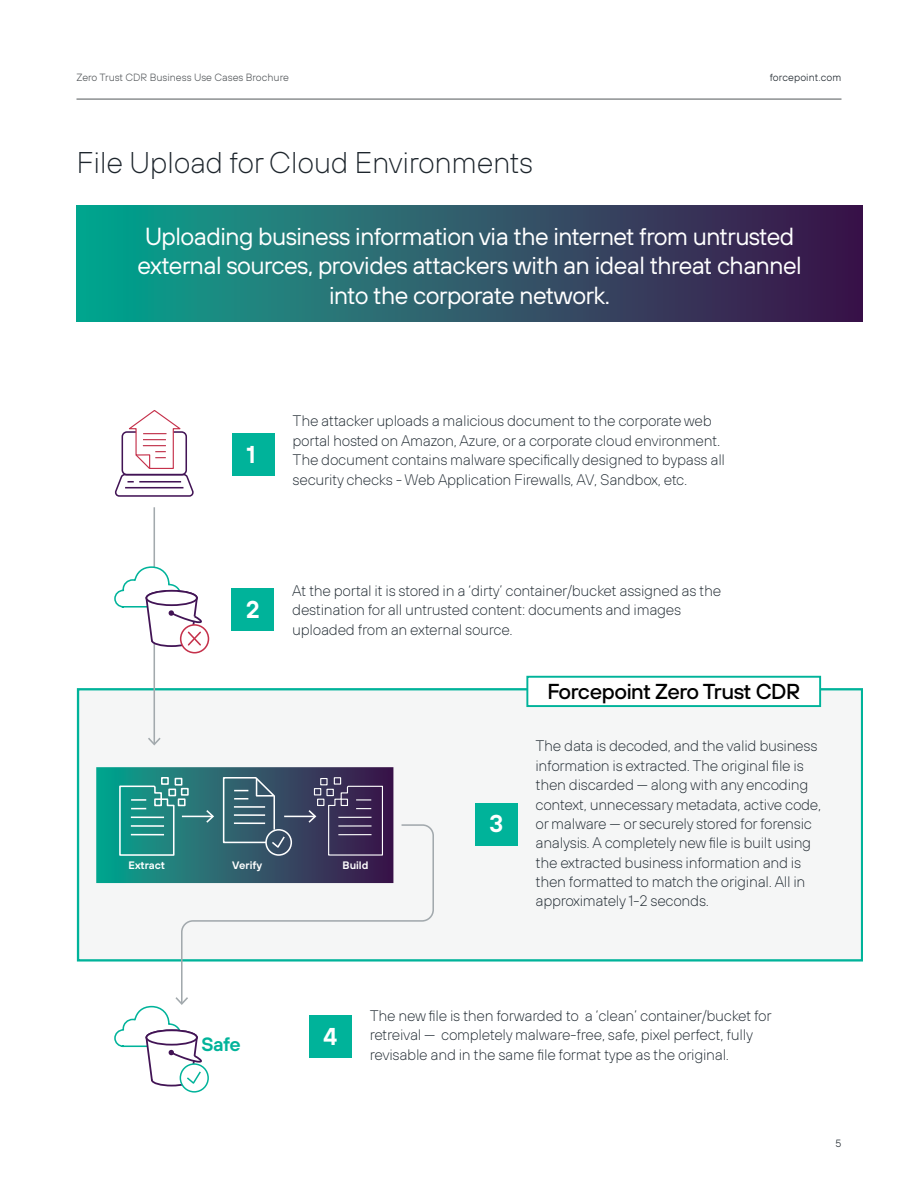
<style>
.page{position:relative;width:918px;height:1188px;background:#fff}
.page>*{position:absolute;margin:0;border:0;box-sizing:border-box;transform-origin:0 0}
.t1{font:200 30px "FP Sans";letter-spacing:-.015em;color:#1d252c}
.t2{font:24.75px/29.7px "FP Sans";letter-spacing:-.02em;color:#fff;text-align:center}
.t3{font:600 24.45px "FP Sans";color:#fff}
.t4{font:500 21.6px "FP Sans";letter-spacing:-.02em;color:#000}
.t5{font:600 19.2px "FP Sans";color:#00b39a}
.t6{font:200 15.3px/19.4px "FP Sans";letter-spacing:-.02em;color:#1b252d}
.t7{font:600 10.8px "FP Sans";color:#fff}
.t8{font:300 10.5px "FP Sans";color:#53575a}
.t9{font:300 10.5px "FP Sans";letter-spacing:.01em;color:#1d252c}
</style>
<div class="page">
<hr style="left:76px;top:99px;width:766px;height:1px;background:#53575a">
<svg style="left:76px;top:206px;width:787px;height:115px;background:#295c6b"></svg>
<div style="left:78px;top:689px;width:784px;height:271px;background:#f5f6f6"></div>
<div style="left:77px;top:688px;width:786px;height:274px;border:2px solid #00b39a"></div>
<svg style="left:96px;top:767px;width:297px;height:116px;background:#236e75"></svg>
<svg style="left:180px;top:824px;width:255px;height:173px"></svg>
<div style="left:309px;top:1016px;width:43px;height:42px;background:#00b39a"></div>
<hr style="left:154px;top:507px;width:1px;height:237px;background:#a2a9ad">
<svg style="left:148px;top:738px;width:13px;height:8px"></svg>
<div style="left:232px;top:434px;width:43px;height:42px;background:#00b39a"></div>
<svg style="left:114px;top:410px;width:80px;height:87px"></svg>
<div style="left:232px;top:589px;width:42px;height:42px;background:#00b39a"></div>
<hr style="left:182px;top:816px;width:30px;height:1px;background:#fff">
<svg style="left:206px;top:810px;width:8px;height:13px"></svg>
<hr style="left:284px;top:816px;width:31px;height:1px;background:#fff">
<svg style="left:309px;top:810px;width:7px;height:13px"></svg>
<svg style="left:118px;top:785px;width:57px;height:72px;background:#399e95"></svg>
<div style="left:178px;top:798px;width:8px;height:8px;border:2px solid #fff"></div>
<div style="left:168px;top:789px;width:8px;height:7px;border:2px solid #fff"></div>
<div style="left:175px;top:778px;width:7px;height:8px;border:2px solid #fff"></div>
<div style="left:161px;top:777px;width:8px;height:8px;border:2px solid #fff"></div>
<div style="left:181px;top:788px;width:8px;height:8px;border:2px solid #fff"></div>
<div style="left:265px;top:829px;width:27px;height:27px;border:2px solid #fff;border-radius:50%"></div>
<svg style="left:222px;top:776px;width:64px;height:73px;background:#4e6e7d"></svg>
<svg style="left:328px;top:785px;width:56px;height:71px;background:#4e3d64"></svg>
<div style="left:317px;top:799px;width:7px;height:7px;border:1px solid #fff"></div>
<div style="left:326px;top:789px;width:8px;height:7px;border:1px solid #fff"></div>
<div style="left:320px;top:778px;width:8px;height:7px;border:1px solid #fff"></div>
<div style="left:334px;top:777px;width:7px;height:8px;border:1px solid #fff"></div>
<div style="left:314px;top:788px;width:7px;height:7px;border:1px solid #fff"></div>
<div style="left:527px;top:677px;width:293px;height:29px;background:#fff"></div>
<div style="left:526px;top:676px;width:295px;height:31px;border:2px solid #00b39a"></div>
<svg style="left:180px;top:1064px;width:28px;height:28px"></svg>
<div style="left:180px;top:1063px;width:29px;height:30px;border:2px solid #00b39a;border-radius:50%"></div>
<svg style="left:114px;top:997px;width:88px;height:96px"></svg>
<div style="left:180px;top:624px;width:29px;height:30px;border:2px solid #c5314b;border-radius:50%"></div>
<svg style="left:114px;top:566px;width:88px;height:103px"></svg>
<div style="left:475px;top:803px;width:43px;height:42px;background:#00b39a"></div>
<p class="t8" style="left:76px;top:71px;width:214px">Zero Trust CDR Business Use Cases Brochure</p>
<p class="t9" style="left:770px;top:71px;width:73px">forcepoint.com</p>
<h1 class="t1" style="left:76px;top:144px;width:458px">File Upload for Cloud Environments</h1>
<h2 class="t2" style="left:138px;top:221px;width:666px">Uploading business information via the internet from untrusted external sources, provides attackers with an ideal threat channel into the corporate network.</h2>
<h3 class="t3" style="left:247px;top:438px;width:11px">1</h3>
<p class="t6" style="left:293px;top:411px;width:434px">The attacker uploads a malicious document to the corporate web portal hosted on Amazon, Azure, or a corporate cloud environment.<br>The document contains malware specifically designed to bypass all security checks - Web Application Firewalls, AV, Sandbox, etc.</p>
<h3 class="t3" style="left:246px;top:594px;width:15px">2</h3>
<p class="t6" style="left:292px;top:580px;width:431px">At the portal it is stored in a ‘dirty’ container/bucket assigned as the destination for all untrusted content: documents and images uploaded from an external source.</p>
<h3 class="t4" style="left:547px;top:678px;width:255px">Forcepoint Zero Trust CDR</h3>
<p class="t7" style="left:129px;top:858px;width:38px">Extract</p>
<p class="t7" style="left:232px;top:858px;width:32px">Verify</p>
<p class="t7" style="left:343px;top:858px;width:27px">Build</p>
<h3 class="t3" style="left:489px;top:807px;width:16px">3</h3>
<p class="t6" style="left:536px;top:736px;width:287px">The data is decoded, and the valid business information is extracted. The original file is then discarded — along with any encoding context, unnecessary metadata, active code, or malware — or securely stored for forensic analysis. A completely new file is built using the extracted business information and is then formatted to match the original. All in approximately 1-2 seconds.</p>
<p class="t5" style="left:202px;top:1032px;width:41px">Safe</p>
<h3 class="t3" style="left:324px;top:1021px;width:15px">4</h3>
<p class="t6" style="left:370px;top:1006px;width:404px">The new file is then forwarded to a ‘clean’ container/bucket for retreival — completely malware-free, safe, pixel perfect, fully revisable and in the same file format type as the original.</p>
<p class="t9" style="left:836px;top:1137px;width:7px">5</p>
</div>
